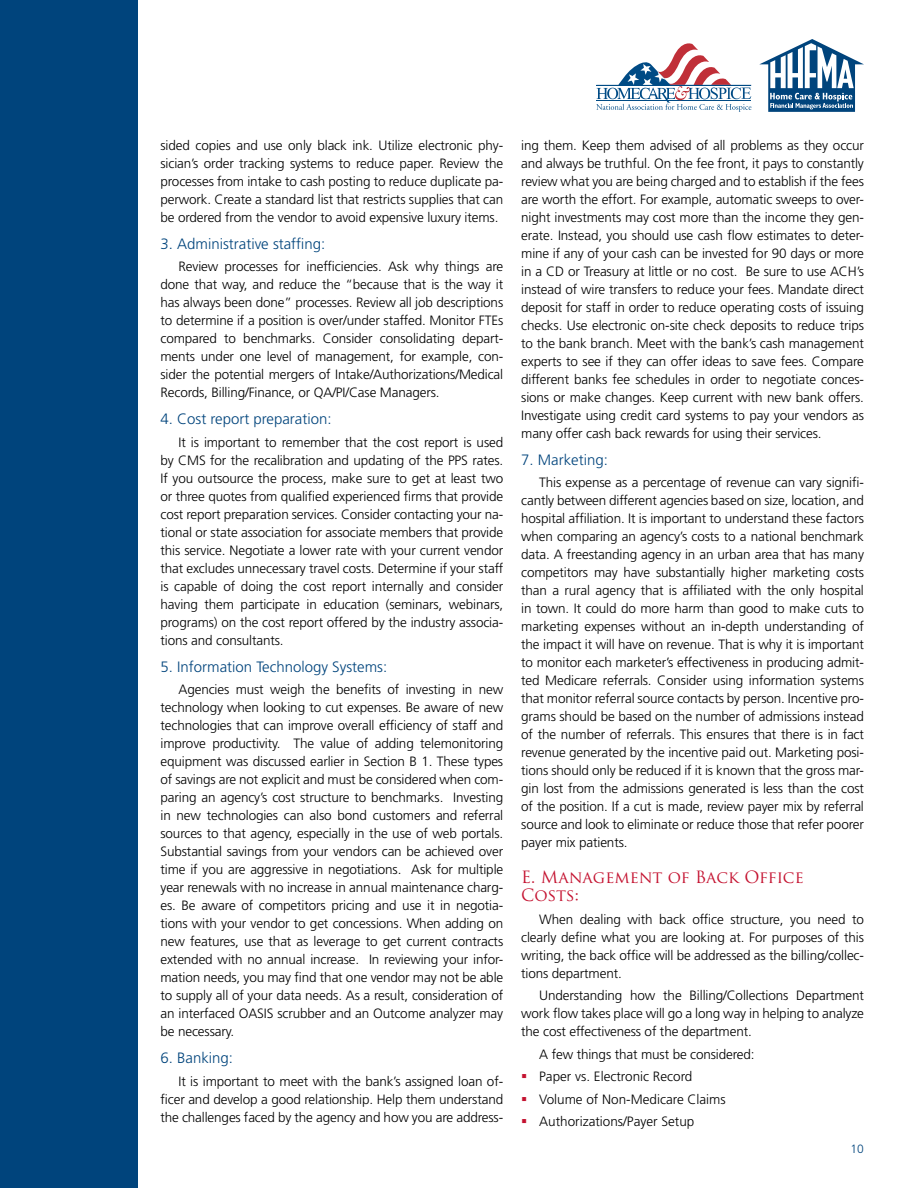
<style>
.page{position:relative;width:918px;height:1188px;background:#fff}
.page>*{position:absolute;margin:0;border:0;box-sizing:border-box;transform-origin:0 0}
.t1{font:16.5px/18px "Trajan Pro";color:#c41230}
.t2{font:300 15px "Frutiger LT Std";color:#00447c}
.t3{font:300 13.5px/18px "Frutiger LT Std";letter-spacing:-.01em;color:#000;text-align:justify}
.t4{font:300 12px "Frutiger LT Std";color:#00447c}
</style>
<div class="page">
<div style="left:0;top:0;width:138px;height:1188px;background:#00447c"></div>
<svg style="left:759px;top:39px;width:105px;height:73px"></svg>
<svg style="left:596px;top:43px;width:155px;height:69px"></svg>
<p class="t3" style="left:160px;top:136px;width:344px">sided copies and use only black ink. Utilize electronic phy&shy;sician’s order tracking systems to reduce paper. Review the processes from intake to cash posting to reduce duplicate pa&shy;perwork. Create a standard list that restricts supplies that can be ordered from the vendor to avoid expensive luxury items.</p>
<p class="t2" style="left:160px;top:235px;width:166px">3. Administrative staffing:</p>
<p class="t3" style="left:161px;top:258px;width:344px;text-indent:18px">Review processes for inefficiencies. Ask why things are done that way, and reduce the “because that is the way it has always been done” processes. Review all job descriptions to determine if a position is over/under staffed. Monitor FTEs compared to benchmarks. Consider consolidating depart&shy;ments under one level of management, for example, con&shy;sider the potential mergers of Intake/Authorizations/Medical Records, Billing/Finance, or QA/PI/Case Managers.</p>
<p class="t2" style="left:160px;top:410px;width:173px">4. Cost report preparation:</p>
<p class="t3" style="left:161px;top:433px;width:344px;text-align:left;text-indent:18px">It is important to remember that the cost report is used by CMS for the recalibration and updating of the PPS rates.<br>If you outsource the process, make sure to get at least two or three quotes from qualified experienced firms that provide cost report preparation services. Consider contacting your na&shy;tional or state association for associate members that provide this service. Negotiate a lower rate with your current vendor that excludes unnecessary travel costs. Determine if your staff is capable of doing the cost report internally and consider having them participate in education (seminars, webinars, programs) on the cost report offered by the industry associa&shy;tions and consultants.</p>
<p class="t2" style="left:160px;top:658px;width:228px">5. Information Technology Systems:</p>
<p class="t3" style="left:161px;top:681px;width:344px;text-align:left;text-indent:18px">Agencies must weigh the benefits of investing in new technology when looking to cut expenses. Be aware of new technologies that can improve overall efficiency of staff and improve productivity. The value of adding telemonitoring equipment was discussed earlier in Section B 1. These types of savings are not explicit and must be considered when com&shy;paring an agency’s cost structure to benchmarks. Investing in new technologies can also bond customers and referral sources to that agency, especially in the use of web portals.<br>Substantial savings from your vendors can be achieved over time if you are aggressive in negotiations. Ask for multiple year renewals with no increase in annual maintenance charg&shy;es. Be aware of competitors pricing and use it in negotia&shy;tions with your vendor to get concessions. When adding on new features, use that as leverage to get current contracts extended with no annual increase. In reviewing your infor&shy;mation needs, you may find that one vendor may not be able to supply all of your data needs. As a result, consideration of an interfaced OASIS scrubber and an Outcome analyzer may be necessary.</p>
<p class="t2" style="left:160px;top:1049px;width:74px">6. Banking:</p>
<p class="t3" style="left:161px;top:1072px;width:344px;text-indent:18px">It is important to meet with the bank’s assigned loan of&shy;ficer and develop a good relationship. Help them understand the challenges faced by the agency and how you are address-</p>
<p class="t3" style="left:521px;top:136px;width:344px;text-align:left">ing them. Keep them advised of all problems as they occur and always be truthful. On the fee front, it pays to constantly review what you are being charged and to establish if the fees are worth the effort. For example, automatic sweeps to over&shy;night investments may cost more than the income they gen&shy;erate. Instead, you should use cash flow estimates to deter&shy;mine if any of your cash can be invested for 90 days or more in a CD or Treasury at little or no cost. Be sure to use ACH’s instead of wire transfers to reduce your fees. Mandate direct deposit for staff in order to reduce operating costs of issuing checks. Use electronic on-site check deposits to reduce trips to the bank branch. Meet with the bank’s cash management experts to see if they can offer ideas to save fees. Compare different banks fee schedules in order to negotiate conces&shy;sions or make changes. Keep current with new bank offers.<br>Investigate using credit card systems to pay your vendors as many offer cash back rewards for using their services.</p>
<p class="t2" style="left:521px;top:451px;width:88px">7. Marketing:</p>
<p class="t3" style="left:521px;top:474px;width:344px;text-indent:18px">This expense as a percentage of revenue can vary signifi&shy;cantly between different agencies based on size, location, and hospital affiliation. It is important to understand these factors when comparing an agency’s costs to a national benchmark data. A freestanding agency in an urban area that has many competitors may have substantially higher marketing costs than a rural agency that is affiliated with the only hospital in town. It could do more harm than good to make cuts to marketing expenses without an in-depth understanding of the impact it will have on revenue. That is why it is important to monitor each marketer’s effectiveness in producing admit&shy;ted Medicare referrals. Consider using information systems that monitor referral source contacts by person. Incentive pro&shy;grams should be based on the number of admissions instead of the number of referrals. This ensures that there is in fact revenue generated by the incentive paid out. Marketing posi&shy;tions should only be reduced if it is known that the gross mar&shy;gin lost from the admissions generated is less than the cost of the position. If a cut is made, review payer mix by referral source and look to eliminate or reduce those that refer poorer payer mix patients.</p>
<p class="t1" style="left:521px;top:868px;width:284px">E. Management of Back Office<br>Costs:</p>
<p class="t3" style="left:521px;top:910px;width:344px;text-indent:18px">When dealing with back office structure, you need to clearly define what you are looking at. For purposes of this writing, the back office will be addressed as the billing/collec&shy;tions department.</p>
<p class="t3" style="left:521px;top:987px;width:344px;text-indent:18px">Understanding how the Billing/Collections Department work flow takes place will go a long way in helping to analyze the cost effectiveness of the department.</p>
<p class="t3" style="left:539px;top:1043px;width:217px;line-height:22.5px;text-align:left">A few things that must be considered:<br>Paper vs. Electronic Record<br>Volume of Non-Medicare Claims<br>Authorizations/Payer Setup</p>
<p class="t4" style="left:851px;top:1142px;width:15px">10</p>
</div>
